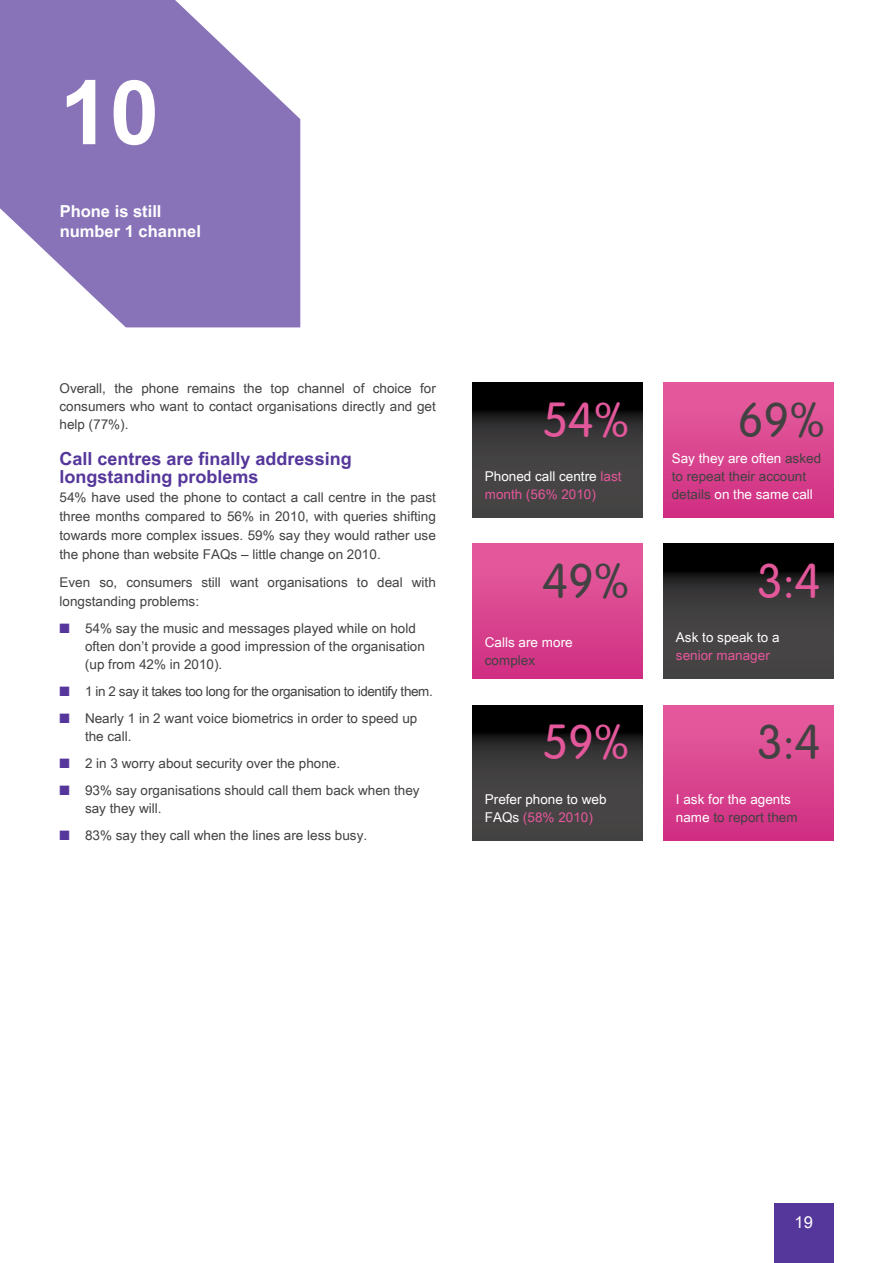
<style>
.page{position:relative;width:893px;height:1263px;background:#fff}
.page>*{position:absolute;margin:0;border:0;box-sizing:border-box;transform-origin:0 0}
.t1{font:700 90px "Arial";color:#fff}
.t2{font:300 48px "VAG Rounded LT";color:#424242}
.t3{font:300 48px "VAG Rounded LT";color:#e3579b}
.t4{font:700 18px/18.9px "Arial";color:#55379b}
.t5{font:700 16.5px/19.8px "Arial";color:#fff}
.t6{font:16.5px "Arial";color:#fff}
.t7{font:13.5px/18px "Arial";color:#424242}
.t8{font:13.5px/18px "Arial";color:#fff}
.t9{font:13.5px "Arial";letter-spacing:-.03em;color:#424242}
.t10{font:13.5px/18px "Arial";color:#e3579b}
.t11{font:13.5px "Arial";color:#e5579b}
.s1{color:#55379b}
.s2{color:#fff}
.s3{color:#e5579b}
.s4{color:#424242}
</style>
<div class="page">
<div style="left:774px;top:1203px;width:59px;height:60px;background:#55379b"></div>
<svg style="left:0;top:0;width:300px;height:327px;fill:#8873b9"></svg>
<div style="left:472px;top:544px;width:170px;height:135px;background:linear-gradient(to bottom,#e75e9e,#cf2f82)"></div>
<svg style="left:472px;top:382px;width:170px;height:136px;background:#302f2f"></svg>
<svg style="left:472px;top:705px;width:170px;height:135px;background:#302f2f"></svg>
<svg style="left:663px;top:544px;width:170px;height:135px;background:#302f2f"></svg>
<div style="left:663px;top:382px;width:170px;height:136px;background:linear-gradient(to bottom,#e75e9e,#cf2f83)"></div>
<div style="left:663px;top:705px;width:170px;height:135px;background:linear-gradient(to bottom,#e75e9e,#cf2f82)"></div>
<h1 class="t1" style="left:60px;top:60px;width:102px">10</h1>
<p class="t5" style="left:60px;top:202px;width:143px">Phone is still number 1 channel</p>
<p class="t7" style="left:60px;top:379px;width:378px;text-align:justify">Overall, the phone remains the top channel of choice for consumers who want to contact organisations directly and get help (77%).</p>
<h3 class="t4" style="left:60px;top:449px;width:294px">Call centres are finally addressing longstanding problems</h3>
<p class="t7" style="left:60px;top:488px;width:378px;line-height:18.9px;text-align:justify">54% have used the phone to contact a call centre in the past three months compared to 56% in 2010, with queries shifting towards more complex issues. 59% say they would rather use the phone than website FAQs – little change on 2010.</p>
<p class="t7" style="left:60px;top:573px;width:378px;line-height:18.9px">Even so, consumers still want organisations to deal with longstanding problems:</p>
<p class="t7" style="left:85px;top:619px;width:341px;text-indent:-26px"><span class="s1">■</span> 54% say the music and messages played while on hold often don’t provide a good impression of the organisation (up from 42% in 2010).</p>
<p class="t9" style="left:60px;top:684px;width:375px"><span class="s1">■</span> 1 in 2 say it takes too long for the organisation to identify them.</p>
<p class="t7" style="left:85px;top:709px;width:334px;text-indent:-26px"><span class="s1">■</span> Nearly 1 in 2 want voice biometrics in order to speed up the call.</p>
<p class="t7" style="left:60px;top:754px;width:282px"><span class="s1">■</span> 2 in 3 worry about security over the phone.</p>
<p class="t7" style="left:85px;top:781px;width:336px;text-indent:-26px"><span class="s1">■</span> 93% say organisations should call them back when they say they will.</p>
<p class="t7" style="left:60px;top:826px;width:309px"><span class="s1">■</span> 83% say they call when the lines are less busy.</p>
<h2 class="t3" style="left:542px;top:392px;width:89px">54%</h2>
<p class="t10" style="left:485px;top:467px;width:138px"><span class="s2">Phoned call centre</span> last month (56% 2010)</p>
<h2 class="t2" style="left:542px;top:554px;width:89px">49%</h2>
<p class="t8" style="left:485px;top:633px;width:89px">Calls are more</p>
<p class="t7" style="left:485px;top:651px;width:52px">complex</p>
<h2 class="t3" style="left:542px;top:715px;width:89px">59%</h2>
<p class="t8" style="left:485px;top:790px;width:123px">Prefer phone to web<br>FAQs <span class="s3">(58% 2010)</span></p>
<h2 class="t2" style="left:738px;top:392px;width:89px">69%</h2>
<p class="t7" style="left:672px;top:449px;width:151px"><span class="s2">Say they are often</span> asked to repeat their account details <span class="s2">on the same call</span></p>
<h2 class="t3" style="left:757px;top:554px;width:65px">3:4</h2>
<p class="t8" style="left:676px;top:629px;width:105px">Ask to speak to a</p>
<p class="t11" style="left:676px;top:648px;width:95px">senior manager</p>
<h2 class="t2" style="left:757px;top:715px;width:65px">3:4</h2>
<p class="t8" style="left:676px;top:790px;width:123px">I ask for the agents name <span class="s4">to report them</span></p>
<p class="t6" style="left:794px;top:1213px;width:20px">19</p>
</div>
